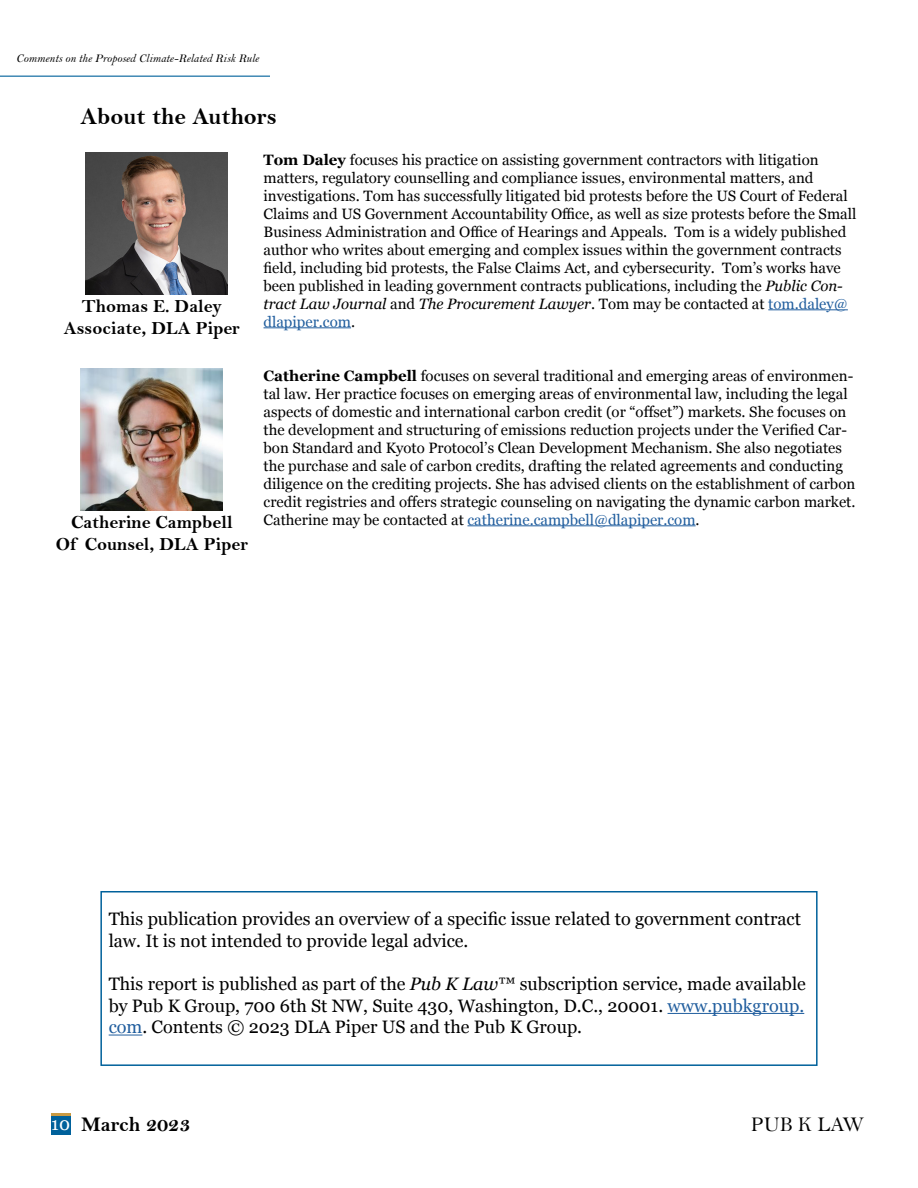
<style>
.page{position:relative;width:918px;height:1188px;background:#fff}
.page>*{position:absolute;margin:0;border:0;box-sizing:border-box;transform-origin:0 0}
.t1{font:24px "Bell MT Bold";color:#000}
.t2{font:21px "Bell MT Bold";color:#000}
.t3{font:21px "Bell";color:#000}
.t4{font:18.6px/22.4px "Bell MT Bold";color:#000;text-align:center}
.t5{font:18px/21.6px "Georgia";color:#000}
.t6{font:15px/18px "Georgia";color:#000}
.t7{font:12px "Bell MT Italic";color:#000}
.s1{font-weight:700}
.s2{font-style:italic}
.s3{color:#215e9e}
.s4{font-family:"Georgia";font-size:18px;color:#fff}
</style>
<div class="page">
<hr style="left:0;top:76px;width:270px;height:1px;background:#00619b">
<div style="left:51px;top:1114px;width:19px;height:19px;background:#ca9a42"></div>
<div style="left:51px;top:1116px;width:19px;height:18px;background:#00619b"></div>
<hr style="left:668px;top:1013px;width:136px;height:1px;background:#215e9e">
<hr style="left:109px;top:1035px;width:33px;height:1px;background:#215e9e">
<div style="left:100px;top:891px;width:718px;height:175px;border:2px solid #00619b"></div>
<img style="left:80px;top:369px;width:142px;height:141px">
<hr style="left:468px;top:525px;width:228px;height:1px;background:#215e9e">
<img style="left:86px;top:153px;width:141px;height:141px">
<hr style="left:768px;top:309px;width:80px;height:1px;background:#215e9e">
<hr style="left:264px;top:327px;width:87px;height:1px;background:#215e9e">
<p class="t7" style="left:16px;top:51px;width:244px">Comments on the Proposed Climate-Related Risk Rule</p>
<h1 class="t1" style="left:80px;top:102px;width:198px">About the Authors</h1>
<p class="t4" style="left:64px;top:295px;width:177px">Thomas E. Daley<br>Associate, DLA Piper</p>
<p class="t4" style="left:56px;top:511px;width:194px">Catherine Campbell<br>Of Counsel, DLA Piper</p>
<p class="t6" style="left:264px;top:150px;width:594px"><span class="s1">Tom Daley</span> focuses his practice on assisting government contractors with litigation matters, regulatory counselling and compliance issues, environmental matters, and investigations. Tom has successfully litigated bid protests before the US Court of Federal Claims and US Government Accountability Office, as well as size protests before the Small Business Administration and Office of Hearings and Appeals. Tom is a widely published author who writes about emerging and complex issues within the government contracts field, including bid protests, the False Claims Act, and cybersecurity. Tom’s works have been published in leading government contracts publications, including the <span class="s2">Public Con&shy;tract Law Journal</span> and <span class="s2">The Procurement Lawyer</span>. Tom may be contacted at <span class="s3">tom.daley@ dlapiper.com</span>.</p>
<p class="t6" style="left:264px;top:366px;width:593px"><span class="s1">Catherine Campbell</span> focuses on several traditional and emerging areas of environmen&shy;tal law. Her practice focuses on emerging areas of environmental law, including the legal aspects of domestic and international carbon credit (or “offset”) markets. She focuses on the development and structuring of emissions reduction projects under the Verified Car&shy;bon Standard and Kyoto Protocol’s Clean Development Mechanism. She also negotiates the purchase and sale of carbon credits, drafting the related agreements and conducting diligence on the crediting projects. She has advised clients on the establishment of carbon credit registries and offers strategic counseling on navigating the dynamic carbon market.<br>Catherine may be contacted at <span class="s3">catherine.campbell@dlapiper.com</span>.</p>
<p class="t5" style="left:109px;top:908px;width:694px">This publication provides an overview of a specific issue related to government contract law. It is not intended to provide legal advice.</p>
<p class="t5" style="left:109px;top:972px;width:699px;text-align:justify">This report is published as part of the <span class="s2">Pub K Law</span>™ subscription service, made available by Pub K Group, 700 6th St NW, Suite 430, Washington, D.C., 20001. <span class="s3">www.pubkgroup. com</span>. Contents © 2023 DLA Piper US and the Pub K Group.</p>
<h2 class="t2" style="left:51px;top:1112px;width:141px"><span class="s4">10</span> March 2023</h2>
<h2 class="t3" style="left:751px;top:1111px;width:115px">PUB K LAW</h2>
</div>
